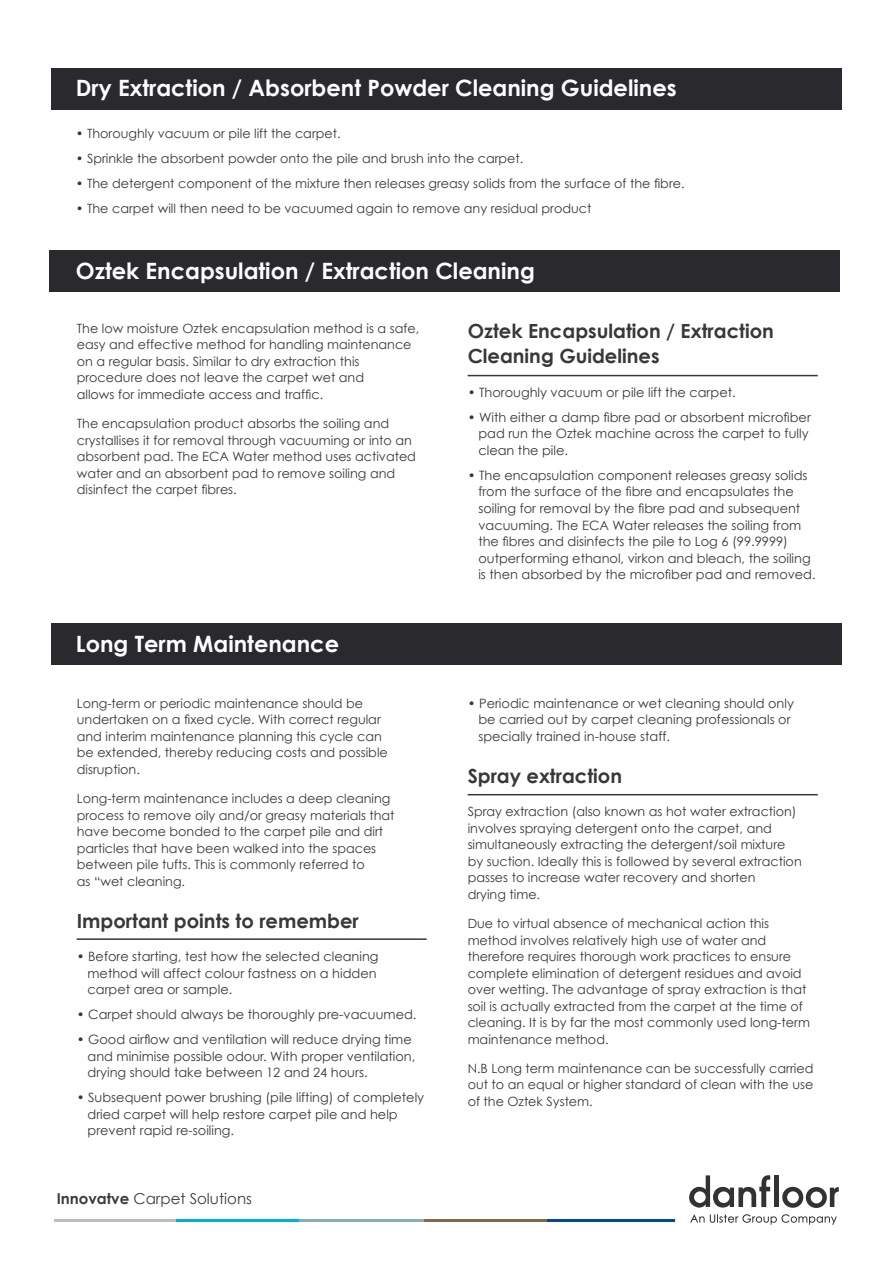
<style>
.page{position:relative;width:893px;height:1263px;background:#fff}
.page>*{position:absolute;margin:0;border:0;box-sizing:border-box;transform-origin:0 0}
.t1{font:700 22.5px "Century Gothic";color:#fff}
.t2{font:700 19.5px/25.5px "Century Gothic";color:#39373a}
.t3{font:15px "Century Gothic";color:#3e3b3f}
.t4{font:12.9px/16.5px "Century Gothic";color:#39373a}
.t5{font:12.75px/16.5px "Century Gothic";color:#39373a}
.s1{font-weight:700}
</style>
<div class="page">
<div style="left:51px;top:68px;width:791px;height:41px;background:#2a292d"></div>
<div style="left:49px;top:250px;width:791px;height:42px;background:#2a292d"></div>
<hr style="left:175px;top:1219px;width:125px;height:3px;background:#00b0d6">
<hr style="left:54px;top:1219px;width:122px;height:3px;background:#bbbdc3">
<hr style="left:423px;top:1219px;width:124px;height:3px;background:#826b4b">
<hr style="left:299px;top:1219px;width:124px;height:3px;background:#85afb1">
<hr style="left:547px;top:1219px;width:127px;height:3px;background:#004a92">
<div style="left:774px;top:1175px;width:5px;height:32px;background:#343135"></div>
<svg style="left:782px;top:1187px;width:57px;height:21px"></svg>
<svg style="left:689px;top:1175px;width:81px;height:32px"></svg>
<svg style="left:690px;top:1214px;width:147px;height:11px"></svg>
<hr style="left:468px;top:375px;width:350px;height:1px;background:#39373a">
<hr style="left:468px;top:794px;width:350px;height:1px;background:#39373a">
<div style="left:51px;top:623px;width:791px;height:41px;background:#2a292d"></div>
<hr style="left:77px;top:938px;width:350px;height:2px;background:#39373a">
<h1 class="t1" style="left:76px;top:74px;width:602px">Dry Extraction / Absorbent Powder Cleaning Guidelines</h1>
<p class="t5" style="left:76px;top:125px;width:266px">• Thoroughly vacuum or pile lift the carpet.</p>
<p class="t5" style="left:76px;top:150px;width:449px">• Sprinkle the absorbent powder onto the pile and brush into the carpet.</p>
<p class="t5" style="left:76px;top:175px;width:610px">• The detergent component of the mixture then releases greasy solids from the surface of the fibre.</p>
<p class="t5" style="left:76px;top:200px;width:517px">• The carpet will then need to be vacuumed again to remove any residual product</p>
<h1 class="t1" style="left:76px;top:257px;width:461px">Oztek Encapsulation / Extraction Cleaning</h1>
<p class="t5" style="left:77px;top:320px;width:344px">The low moisture Oztek encapsulation method is a safe, easy and effective method for handling maintenance on a regular basis. Similar to dry extraction this procedure does not leave the carpet wet and<br>allows for immediate access and traffic.</p>
<p class="t5" style="left:77px;top:415px;width:341px">The encapsulation product absorbs the soiling and crystallises it for removal through vacuuming or into an absorbent pad. The ECA Water method uses activated water and an absorbent pad to remove soiling and disinfect the carpet fibres.</p>
<h1 class="t1" style="left:76px;top:629px;width:265px">Long Term Maintenance</h1>
<p class="t5" style="left:77px;top:695px;width:313px">Long-term or periodic maintenance should be undertaken on a fixed cycle. With correct regular and interim maintenance planning this cycle can be extended, thereby reducing costs and possible disruption.</p>
<p class="t5" style="left:77px;top:790px;width:319px">Long-term maintenance includes a deep cleaning process to remove oily and/or greasy materials that have become bonded to the carpet pile and dirt particles that have been walked into the spaces between pile tufts. This is commonly referred to<br>as “wet cleaning.</p>
<h2 class="t2" style="left:77px;top:907px;width:283px">Important points to remember</h2>
<p class="t4" style="left:88px;top:948px;width:292px;text-indent:-11px">• Before starting, test how the selected cleaning method will affect colour fastness on a hidden carpet area or sample.</p>
<p class="t4" style="left:77px;top:1006px;width:341px">• Carpet should always be thoroughly pre-vacuumed.</p>
<p class="t4" style="left:88px;top:1031px;width:329px;text-indent:-11px">• Good airflow and ventilation will reduce drying time and minimise possible odour. With proper ventilation, drying should take between 12 and 24 hours.</p>
<p class="t4" style="left:88px;top:1089px;width:338px;text-indent:-11px">• Subsequent power brushing (pile lifting) of completely dried carpet will help restore carpet pile and help prevent rapid re-soiling.</p>
<p class="t3" style="left:57px;top:1189px;width:197px"><span class="s1">Innovatve</span> Carpet Solutions</p>
<h2 class="t2" style="left:468px;top:318px;width:308px">Oztek Encapsulation / Extraction<br>Cleaning Guidelines</h2>
<p class="t4" style="left:468px;top:384px;width:269px">• Thoroughly vacuum or pile lift the carpet.</p>
<p class="t4" style="left:478px;top:409px;width:334px;text-indent:-11px">• With either a damp fibre pad or absorbent microfiber pad run the Oztek machine across the carpet to fully clean the pile.</p>
<p class="t4" style="left:478px;top:467px;width:339px;text-indent:-11px">• The encapsulation component releases greasy solids from the surface of the fibre and encapsulates the soiling for removal by the fibre pad and subsequent vacuuming. The ECA Water releases the soiling from the fibres and disinfects the pile to Log 6 (99.9999) outperforming ethanol, virkon and bleach, the soiling is then absorbed by the microfiber pad and removed.</p>
<p class="t4" style="left:478px;top:695px;width:317px;text-indent:-11px">• Periodic maintenance or wet cleaning should only be carried out by carpet cleaning professionals or specially trained in-house staff.</p>
<h2 class="t2" style="left:468px;top:763px;width:156px">Spray extraction</h2>
<p class="t5" style="left:468px;top:803px;width:336px">Spray extraction (also known as hot water extraction) involves spraying detergent onto the carpet, and simultaneously extracting the detergent/soil mixture by suction. Ideally this is followed by several extraction passes to increase water recovery and shorten<br>drying time.</p>
<p class="t5" style="left:468px;top:915px;width:344px">Due to virtual absence of mechanical action this method involves relatively high use of water and therefore requires thorough work practices to ensure complete elimination of detergent residues and avoid over wetting. The advantage of spray extraction is that soil is actually extracted from the carpet at the time of cleaning. It is by far the most commonly used long-term maintenance method.</p>
<p class="t5" style="left:468px;top:1060px;width:347px;text-align:justify">N.B Long term maintenance can be successfully carried out to an equal or higher standard of clean with the use of the Oztek System.</p>
</div>
